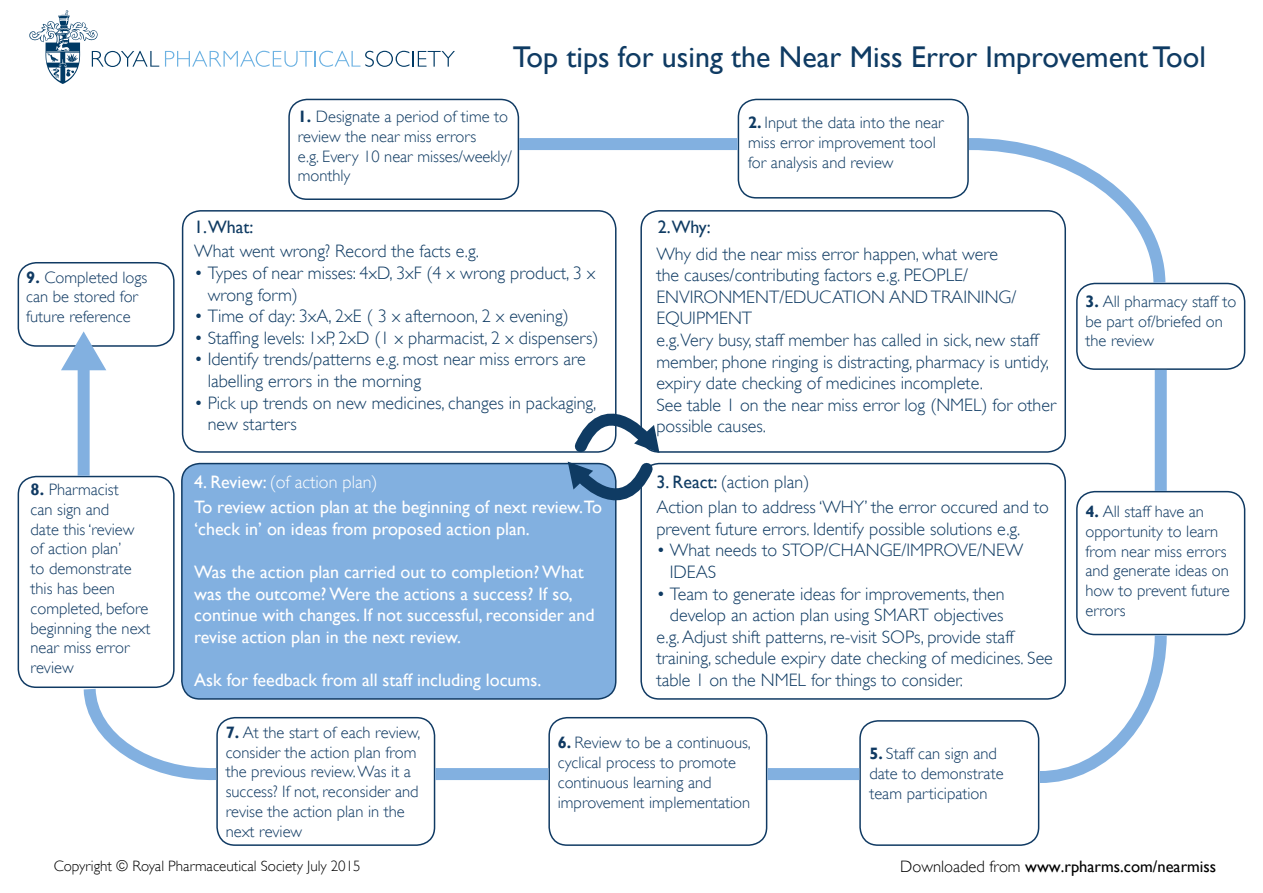
<style>
.page{position:relative;width:1263px;height:893px;background:#fff}
.page>*{position:absolute;margin:0;border:0;box-sizing:border-box;transform-origin:0 0}
.t1{font:30px "Gill Sans";color:#0f3b63}
.t2{font:300 18px/21.6px "Gill Sans";color:#0f3b63}
.t3{font:18px/21.6px "Gill Sans";color:#fff}
.t4{font:300 18px "Gill Sans";color:#fff}
.t5{font:18px "Gill Sans";color:#0f3b63}
.t6{font:300 16.5px/19.8px "Gill Sans";color:#103a63}
.t7{font:300 16.5px/19.8px "Gill Sans";color:#0f3b63}
.t8{font:16.5px "Gill Sans";color:#000}
.t9{font:300 15px "Gill Sans";color:#000}
.s1{font-weight:700}
.s2{font-weight:400}
.s3{font-weight:300}
</style>
<div class="page">
<div style="left:640px;top:463px;width:426px;height:237px;border:2px solid #103a63;border-radius:18px"></div>
<div style="left:182px;top:464px;width:434px;height:235px;background:#82b0e0;border-radius:18px"></div>
<div style="left:181px;top:463px;width:435px;height:237px;border:2px solid #103a63;border-radius:18px"></div>
<div style="left:182px;top:210px;width:434px;height:243px;border:2px solid #103a63;border-radius:18px"></div>
<div style="left:640px;top:210px;width:426px;height:243px;border:2px solid #103a63;border-radius:18px"></div>
<svg style="left:565px;top:393px;width:97px;height:126px"></svg>
<div style="left:288px;top:99px;width:231px;height:101px;border:2px solid #103a63;border-radius:18px"></div>
<div style="left:738px;top:99px;width:231px;height:100px;border:2px solid #0f3b63;border-radius:18px"></div>
<div style="left:1076px;top:283px;width:169px;height:87px;border:2px solid #103a63;border-radius:18px"></div>
<div style="left:1076px;top:491px;width:169px;height:144px;border:2px solid #103a63;border-radius:18px"></div>
<div style="left:859px;top:720px;width:180px;height:126px;border:2px solid #103a63;border-radius:18px"></div>
<div style="left:548px;top:717px;width:219px;height:129px;border:2px solid #103a63;border-radius:18px"></div>
<div style="left:216px;top:717px;width:219px;height:129px;border:2px solid #103a63;border-radius:18px"></div>
<div style="left:18px;top:476px;width:157px;height:212px;border:2px solid #103a63;border-radius:18px"></div>
<svg style="left:165px;top:51px;width:290px;height:16px"></svg>
<svg style="left:29px;top:10px;width:130px;height:74px"></svg>
<div style="left:18px;top:262px;width:157px;height:85px;border:2px solid #103a63;border-radius:18px"></div>
<div style="left:519px;top:138px;width:219px;height:12px;background:#82b0e0"></div>
<svg style="left:957px;top:132px;width:214px;height:163px"></svg>
<svg style="left:1027px;top:623px;width:146px;height:166px"></svg>
<svg style="left:77px;top:677px;width:151px;height:109px"></svg>
<div style="left:1155px;top:370px;width:12px;height:121px;background:#82b0e0"></div>
<div style="left:767px;top:768px;width:92px;height:12px;background:#82b0e0"></div>
<div style="left:435px;top:768px;width:113px;height:12px;background:#82b0e0"></div>
<div style="left:78px;top:347px;width:12px;height:129px;background:#82b0e0"></div>
<svg style="left:51px;top:331px;width:66px;height:41px"></svg>
<h1 class="t1" style="left:513px;top:40px;width:694px">Top tips for using the Near Miss Error Improvement Tool</h1>
<p class="t6" style="left:26px;top:267px;width:123px"><span class="s1">9.</span> Completed logs can be stored for future reference</p>
<p class="t6" style="left:31px;top:479px;width:121px"><span class="s1">8.</span> Pharmacist<br>can sign and<br>date this ‘review of action plan’<br>to demonstrate this has been completed, before beginning the next near miss error review</p>
<p class="t5" style="left:194px;top:216px;width:61px">1.What:</p>
<p class="t7" style="left:298px;top:106px;width:216px"><span class="s1">1.</span> Designate a period of time to review the near miss errors<br>e.g. Every 10 near misses/weekly/ monthly</p>
<p class="t7" style="left:748px;top:113px;width:197px"><span class="s1">2.</span> Input the data into the near miss error improvement tool for analysis and review</p>
<p class="t5" style="left:658px;top:216px;width:54px">2.Why:</p>
<p class="t2" style="left:194px;top:241px;width:286px">What went wrong? Record the facts e.g.</p>
<p class="t2" style="left:208px;top:262px;width:389px;text-indent:-14px">• Types of near misses: 4xD, 3xF (4 x wrong product, 3 x wrong form)</p>
<p class="t2" style="left:194px;top:305px;width:376px">• Time of day: 3xA, 2xE ( 3 x afternoon, 2 x evening)</p>
<p class="t2" style="left:194px;top:327px;width:406px">• Staffing levels: 1xP, 2xD (1 x pharmacist, 2 x dispensers)</p>
<p class="t2" style="left:208px;top:349px;width:380px;text-indent:-14px">• Identify trends/patterns e.g. most near miss errors are labelling errors in the morning</p>
<p class="t2" style="left:208px;top:392px;width:390px;text-indent:-14px">• Pick up trends on new medicines, changes in packaging, new starters</p>
<p class="t4" style="left:194px;top:472px;width:185px"><span class="s2">4. Review:</span> (of action plan)</p>
<p class="t3" style="left:194px;top:497px;width:409px">To review action plan at the beginning of next review.To ‘check in’ on ideas from proposed action plan.</p>
<p class="t3" style="left:194px;top:561px;width:402px">Was the action plan carried out to completion? What was the outcome? Were the actions a success? If so, continue with changes. If not successful, reconsider and revise action plan in the next review.</p>
<p class="t3" style="left:194px;top:669px;width:349px">Ask for feedback from all staff including locums.</p>
<p class="t2" style="left:656px;top:243px;width:401px">Why did the near miss error happen, what were<br>the causes/contributing factors e.g. PEOPLE/ ENVIRONMENT/EDUCATION AND TRAINING/ EQUIPMENT<br>e.g.Very busy, staff member has called in sick, new staff member, phone ringing is distracting, pharmacy is untidy, expiry date checking of medicines incomplete.<br>See table 1 on the near miss error log (NMEL) for other possible causes.</p>
<p class="t2" style="left:656px;top:471px;width:154px"><span class="s2">3. React:</span> (action plan)</p>
<p class="t2" style="left:656px;top:496px;width:394px">Action plan to address ‘WHY’ the error occured and to prevent future errors. Identify possible solutions e.g.</p>
<p class="t2" style="left:670px;top:539px;width:355px;text-indent:-14px">• What needs to STOP/CHANGE/IMPROVE/NEW<br>IDEAS</p>
<p class="t2" style="left:656px;top:583px;width:350px">• Team to generate ideas for improvements, then</p>
<p class="t2" style="left:670px;top:604px;width:335px">develop an action plan using SMART objectives</p>
<p class="t2" style="left:656px;top:626px;width:359px">e.g. Adjust shift patterns, re-visit SOPs, provide staff</p>
<p class="t2" style="left:656px;top:647px;width:398px">training, schedule expiry date checking of medicines. See</p>
<p class="t2" style="left:656px;top:669px;width:308px">table 1 on the NMEL for things to consider.</p>
<p class="t6" style="left:226px;top:722px;width:196px"><span class="s1">7.</span> At the start of each review, consider the action plan from the previous review. Was it a success? If not, reconsider and revise the action plan in the next review</p>
<p class="t6" style="left:558px;top:733px;width:195px"><span class="s1">6.</span> Review to be a continuous, cyclical process to promote continuous learning and improvement implementation</p>
<p class="t6" style="left:869px;top:743px;width:136px"><span class="s1">5.</span> Staff can sign and date to demonstrate team participation</p>
<p class="t7" style="left:1085px;top:291px;width:152px"><span class="s1">3.</span> All pharmacy staff to be part of/briefed on the review</p>
<p class="t6" style="left:1085px;top:501px;width:146px"><span class="s1">4.</span> All staff have an opportunity to learn from near miss errors and generate ideas on how to prevent future errors</p>
<p class="t9" style="left:54px;top:857px;width:309px">Copyright © Royal Pharmaceutical Society July 2015</p>
<p class="t8" style="left:900px;top:857px;width:317px"><span class="s3">Downloaded from</span> www.rpharms.com/nearmiss</p>
</div>
